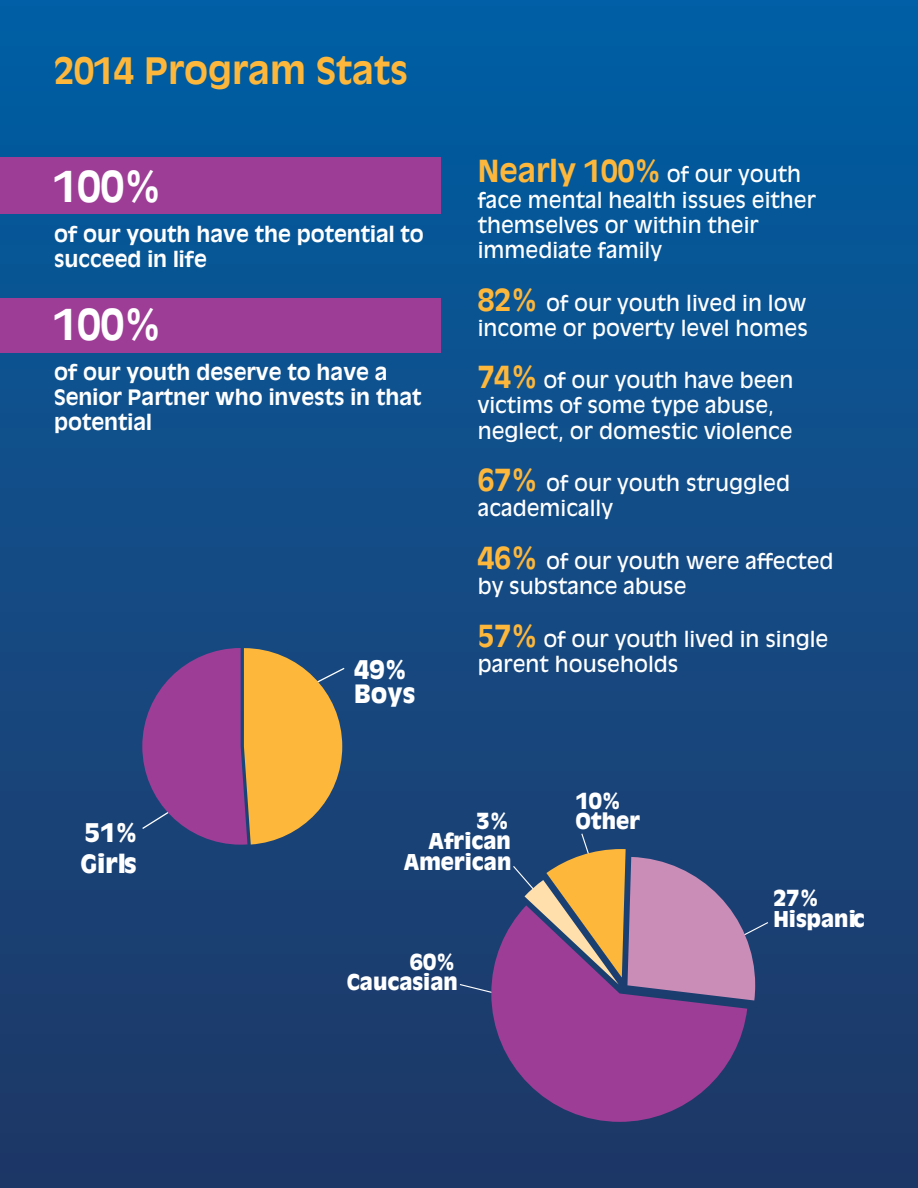
<style>
.page{position:relative;width:918px;height:1188px;background:#fff}
.page>*{position:absolute;margin:0;border:0;box-sizing:border-box;transform-origin:0 0}
.t1{font:700 42px "Antique Olive Std";color:#fff}
.t2{font:700 36px "Antique Olive Std";color:#fdb73b}
.t3{font:700 30px "Antique Olive Std";color:#fdb73b}
.t4{font:900 24.9px/23.7px "Antique Olive Std";color:#fff}
.t5{font:900 21.6px/20.5px "Antique Olive Std";color:#fff;text-align:right}
.t6{font:21px/25.2px "Antique Olive Std";color:#fff}
.t7{font:700 21px/25.2px "Antique Olive Std";color:#fff}
.s1{font-weight:400;font-size:21px;color:#fff}
.s2{font-weight:700;font-size:30px;color:#fdb73b}
</style>
<div class="page">
<div style="left:0;top:0;width:918px;height:1188px;background:linear-gradient(to bottom,#025ea3,#213664)"></div>
<div style="left:0;top:157px;width:440px;height:57px;background:#9d3d96"></div>
<div style="left:0;top:298px;width:440px;height:54px;background:#9d3d96"></div>
<div style="left:459px;top:832px;width:310px;height:170px;background:#1a4174"></div>
<svg style="left:491px;top:905px;width:256px;height:217px;fill:#9d3d96"></svg>
<svg style="left:525px;top:849px;width:230px;height:151px"></svg>
<svg style="left:141px;top:648px;width:205px;height:197px"></svg>
<h2 class="t2" style="left:54px;top:49px;width:356px">2014 Program Stats</h2>
<h1 class="t1" style="left:54px;top:161px;width:109px">100%</h1>
<p class="t7" style="left:54px;top:222px;width:371px">of our youth have the potential to succeed in life</p>
<h1 class="t1" style="left:54px;top:298px;width:109px">100%</h1>
<p class="t7" style="left:54px;top:360px;width:369px">of our youth deserve to have a<br>Senior Partner who invests in that potential</p>
<p class="t4" style="left:354px;top:659px;width:63px">49%<br>Boys</p>
<h3 class="t3" style="left:478px;top:153px;width:325px">Nearly 100% <span class="s1">of our youth</span></h3>
<p class="t6" style="left:478px;top:188px;width:340px">face mental health issues either themselves or within their immediate family</p>
<p class="t6" style="left:478px;top:290px;width:332px"><span class="s2">82%</span> of our youth lived in low income or poverty level homes</p>
<p class="t6" style="left:478px;top:368px;width:317px"><span class="s2">74%</span> of our youth have been victims of some type abuse, neglect, or domestic violence</p>
<p class="t6" style="left:478px;top:471px;width:314px"><span class="s2">67%</span> of our youth struggled academically</p>
<p class="t6" style="left:478px;top:549px;width:357px"><span class="s2">46%</span> of our youth were affected by substance abuse</p>
<p class="t6" style="left:478px;top:626px;width:352px"><span class="s2">57%</span> of our youth lived in single parent households</p>
<p class="t5" style="left:576px;top:791px;width:47px">10%</p>
<p class="t4" style="left:80px;top:818px;width:59px;line-height:30.3px">51%<br>Girls</p>
<p class="t5" style="left:477px;top:811px;width:34px">3%</p>
<p class="t5" style="left:576px;top:811px;width:66px">Other</p>
<p class="t5" style="left:404px;top:831px;width:109px">African<br>American</p>
<p class="t5" style="left:347px;top:952px;width:113px">60%<br>Caucasian</p>
<p class="t5" style="left:773px;top:888px;width:93px;text-align:left">27%<br>Hispanic</p>
</div>
